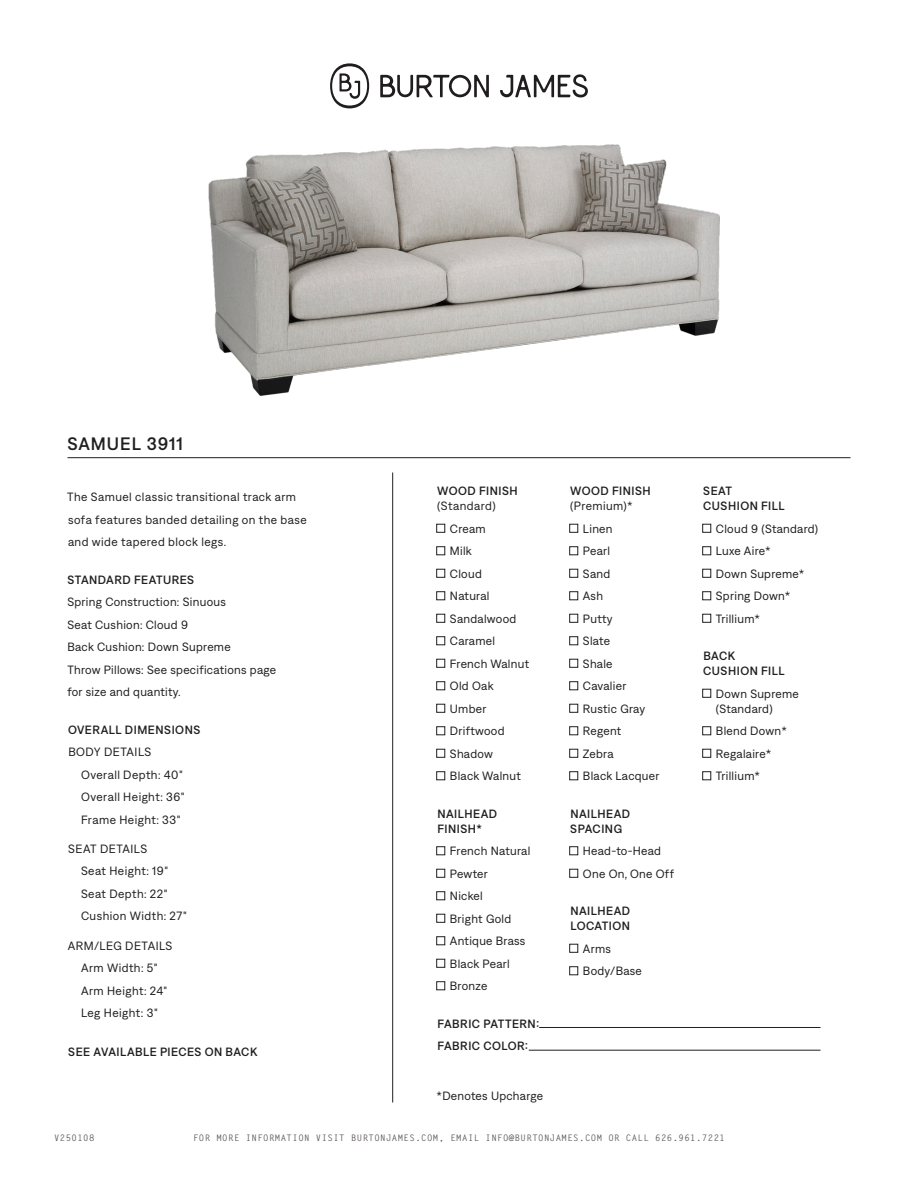
<style>
.page{position:relative;width:918px;height:1188px;background:#fff}
.page>*{position:absolute;margin:0;border:0;box-sizing:border-box;transform-origin:0 0}
.t1{font:500 18px "Denim INK";letter-spacing:.05em;color:#211f20}
.t2{font:12px/22.5px "Denim";letter-spacing:.025em;color:#201d1e}
.t3{font:500 12px "Denim INK";letter-spacing:.045em;color:#211f20}
.t4{font:12px "Denim";letter-spacing:.04em;color:#211f20}
.t5{font:700 9px "Letter Gothic Std";letter-spacing:.05em;color:#635d5d}
</style>
<div class="page">
<svg style="left:330px;top:63px;width:39px;height:45px"></svg>
<svg style="left:380px;top:75px;width:109px;height:23px"></svg>
<svg style="left:500px;top:74px;width:88px;height:24px"></svg>
<hr style="left:68px;top:457px;width:782px;height:1px;background:#211f20">
<img style="left:208px;top:145px;width:512px;height:250px">
<hr style="left:392px;top:472px;width:1px;height:630px;background:#211f20">
<hr style="left:539px;top:1027px;width:281px;height:1px;background:#211f20">
<hr style="left:529px;top:1050px;width:291px;height:1px;background:#211f20">
<div style="left:436px;top:524px;width:9px;height:8px;background:#fff;border:1px solid #211f20"></div>
<div style="left:436px;top:547px;width:9px;height:8px;background:#fff;border:1px solid #211f20"></div>
<div style="left:436px;top:569px;width:9px;height:9px;background:#fff;border:1px solid #211f20"></div>
<div style="left:436px;top:592px;width:9px;height:8px;background:#fff;border:1px solid #211f20"></div>
<div style="left:436px;top:614px;width:9px;height:8px;background:#fff;border:1px solid #211f20"></div>
<div style="left:436px;top:637px;width:9px;height:8px;background:#fff;border:1px solid #211f20"></div>
<div style="left:436px;top:659px;width:9px;height:9px;background:#fff;border:1px solid #211f20"></div>
<div style="left:436px;top:682px;width:9px;height:8px;background:#fff;border:1px solid #211f20"></div>
<div style="left:436px;top:704px;width:9px;height:8px;background:#fff;border:1px solid #211f20"></div>
<div style="left:436px;top:727px;width:9px;height:8px;background:#fff;border:1px solid #211f20"></div>
<div style="left:436px;top:749px;width:9px;height:9px;background:#fff;border:1px solid #211f20"></div>
<div style="left:436px;top:772px;width:9px;height:8px;background:#fff;border:1px solid #211f20"></div>
<div style="left:436px;top:847px;width:9px;height:8px;background:#fff;border:1px solid #211f20"></div>
<div style="left:436px;top:869px;width:9px;height:9px;background:#fff;border:1px solid #211f20"></div>
<div style="left:436px;top:892px;width:9px;height:8px;background:#fff;border:1px solid #211f20"></div>
<div style="left:436px;top:914px;width:9px;height:8px;background:#fff;border:1px solid #211f20"></div>
<div style="left:436px;top:937px;width:9px;height:8px;background:#fff;border:1px solid #211f20"></div>
<div style="left:436px;top:959px;width:9px;height:9px;background:#fff;border:1px solid #211f20"></div>
<div style="left:436px;top:982px;width:9px;height:8px;background:#fff;border:1px solid #211f20"></div>
<div style="left:569px;top:847px;width:9px;height:8px;background:#fff;border:1px solid #211f20"></div>
<div style="left:569px;top:869px;width:9px;height:9px;background:#fff;border:1px solid #211f20"></div>
<div style="left:569px;top:944px;width:9px;height:8px;background:#fff;border:1px solid #211f20"></div>
<div style="left:569px;top:967px;width:9px;height:8px;background:#fff;border:1px solid #211f20"></div>
<div style="left:702px;top:524px;width:9px;height:8px;background:#fff;border:1px solid #211f20"></div>
<div style="left:702px;top:547px;width:9px;height:8px;background:#fff;border:1px solid #211f20"></div>
<div style="left:702px;top:569px;width:9px;height:9px;background:#fff;border:1px solid #211f20"></div>
<div style="left:702px;top:592px;width:9px;height:8px;background:#fff;border:1px solid #211f20"></div>
<div style="left:702px;top:614px;width:9px;height:8px;background:#fff;border:1px solid #211f20"></div>
<div style="left:702px;top:689px;width:9px;height:9px;background:#fff;border:1px solid #211f20"></div>
<div style="left:702px;top:727px;width:9px;height:8px;background:#fff;border:1px solid #211f20"></div>
<div style="left:702px;top:749px;width:9px;height:9px;background:#fff;border:1px solid #211f20"></div>
<div style="left:702px;top:772px;width:9px;height:8px;background:#fff;border:1px solid #211f20"></div>
<div style="left:569px;top:524px;width:9px;height:8px;background:#fff;border:1px solid #211f20"></div>
<div style="left:569px;top:547px;width:9px;height:8px;background:#fff;border:1px solid #211f20"></div>
<div style="left:569px;top:569px;width:9px;height:9px;background:#fff;border:1px solid #211f20"></div>
<div style="left:569px;top:592px;width:9px;height:8px;background:#fff;border:1px solid #211f20"></div>
<div style="left:569px;top:614px;width:9px;height:8px;background:#fff;border:1px solid #211f20"></div>
<div style="left:569px;top:637px;width:9px;height:8px;background:#fff;border:1px solid #211f20"></div>
<div style="left:569px;top:659px;width:9px;height:9px;background:#fff;border:1px solid #211f20"></div>
<div style="left:569px;top:682px;width:9px;height:8px;background:#fff;border:1px solid #211f20"></div>
<div style="left:569px;top:704px;width:9px;height:8px;background:#fff;border:1px solid #211f20"></div>
<div style="left:569px;top:727px;width:9px;height:8px;background:#fff;border:1px solid #211f20"></div>
<div style="left:569px;top:749px;width:9px;height:9px;background:#fff;border:1px solid #211f20"></div>
<div style="left:569px;top:772px;width:9px;height:8px;background:#fff;border:1px solid #211f20"></div>
<p class="t1" style="left:68px;top:431px;width:117px">SAMUEL 3911</p>
<p class="t2" style="left:67px;top:485px;width:241px">The Samuel classic transitional track arm sofa features banded detailing on the base and wide tapered block legs.</p>
<p class="t3" style="left:68px;top:571px;width:128px">STANDARD FEATURES</p>
<p class="t2" style="left:68px;top:590px;width:160px">Spring Construction: Sinuous</p>
<p class="t2" style="left:68px;top:612px;width:122px">Seat Cushion: Cloud 9</p>
<p class="t2" style="left:68px;top:635px;width:165px">Back Cushion: Down Supreme</p>
<p class="t2" style="left:68px;top:657px;width:210px">Throw Pillows: See specifications page for size and quantity.</p>
<p class="t3" style="left:68px;top:721px;width:134px">OVERALL DIMENSIONS</p>
<p class="t2" style="left:68px;top:740px;width:85px">BODY DETAILS</p>
<p class="t2" style="left:81px;top:762px;width:103px">Overall Depth: 40"</p>
<p class="t2" style="left:81px;top:785px;width:105px">Overall Height: 36"</p>
<p class="t2" style="left:81px;top:807px;width:101px">Frame Height: 33"</p>
<p class="t2" style="left:68px;top:837px;width:81px">SEAT DETAILS</p>
<p class="t2" style="left:81px;top:859px;width:89px">Seat Height: 19"</p>
<p class="t2" style="left:81px;top:882px;width:88px">Seat Depth: 22"</p>
<p class="t2" style="left:81px;top:904px;width:107px">Cushion Width: 27"</p>
<p class="t2" style="left:68px;top:933px;width:106px">ARM/LEG DETAILS</p>
<p class="t2" style="left:81px;top:956px;width:78px">Arm Width: 5"</p>
<p class="t2" style="left:81px;top:978px;width:88px">Arm Height: 24"</p>
<p class="t2" style="left:81px;top:1001px;width:78px">Leg Height: 3"</p>
<p class="t3" style="left:68px;top:1043px;width:191px">SEE AVAILABLE PIECES ON BACK</p>
<p class="t3" style="left:437px;top:482px;width:82px">WOOD FINISH</p>
<p class="t4" style="left:437px;top:497px;width:60px">(Standard)</p>
<p class="t2" style="left:450px;top:516px;width:37px">Cream</p>
<p class="t2" style="left:450px;top:539px;width:23px">Milk</p>
<p class="t2" style="left:450px;top:561px;width:33px">Cloud</p>
<p class="t2" style="left:450px;top:584px;width:41px">Natural</p>
<p class="t2" style="left:450px;top:606px;width:68px">Sandalwood</p>
<p class="t2" style="left:450px;top:629px;width:47px">Caramel</p>
<p class="t2" style="left:450px;top:651px;width:81px">French Walnut</p>
<p class="t2" style="left:450px;top:674px;width:45px">Old Oak</p>
<p class="t2" style="left:450px;top:696px;width:38px">Umber</p>
<p class="t2" style="left:450px;top:719px;width:56px">Driftwood</p>
<p class="t2" style="left:450px;top:741px;width:45px">Shadow</p>
<p class="t2" style="left:450px;top:764px;width:72px">Black Walnut</p>
<p class="t3" style="left:437px;top:805px;width:61px">NAILHEAD</p>
<p class="t3" style="left:437px;top:820px;width:46px">FINISH*</p>
<p class="t2" style="left:450px;top:839px;width:82px">French Natural</p>
<p class="t2" style="left:450px;top:861px;width:39px">Pewter</p>
<p class="t2" style="left:450px;top:884px;width:34px">Nickel</p>
<p class="t2" style="left:450px;top:906px;width:63px">Bright Gold</p>
<p class="t2" style="left:450px;top:929px;width:77px">Antique Brass</p>
<p class="t2" style="left:450px;top:951px;width:61px">Black Pearl</p>
<p class="t2" style="left:450px;top:974px;width:39px">Bronze</p>
<p class="t3" style="left:437px;top:1015px;width:103px">FABRIC PATTERN:</p>
<p class="t3" style="left:437px;top:1037px;width:92px">FABRIC COLOR:</p>
<p class="t2" style="left:436px;top:1084px;width:108px">*Denotes Upcharge</p>
<p class="t3" style="left:570px;top:482px;width:82px">WOOD FINISH</p>
<p class="t4" style="left:570px;top:497px;width:64px">(Premium)*</p>
<p class="t2" style="left:583px;top:516px;width:31px">Linen</p>
<p class="t2" style="left:583px;top:539px;width:29px">Pearl</p>
<p class="t2" style="left:583px;top:561px;width:29px">Sand</p>
<p class="t2" style="left:583px;top:584px;width:22px">Ash</p>
<p class="t2" style="left:583px;top:606px;width:31px">Putty</p>
<p class="t2" style="left:583px;top:629px;width:29px">Slate</p>
<p class="t2" style="left:583px;top:651px;width:31px">Shale</p>
<p class="t2" style="left:583px;top:674px;width:45px">Cavalier</p>
<p class="t2" style="left:583px;top:696px;width:64px">Rustic Gray</p>
<p class="t2" style="left:583px;top:719px;width:40px">Regent</p>
<p class="t2" style="left:583px;top:741px;width:32px">Zebra</p>
<p class="t2" style="left:583px;top:764px;width:78px">Black Lacquer</p>
<p class="t3" style="left:570px;top:805px;width:61px">NAILHEAD</p>
<p class="t3" style="left:570px;top:820px;width:53px">SPACING</p>
<p class="t2" style="left:583px;top:839px;width:79px">Head-to-Head</p>
<p class="t2" style="left:583px;top:861px;width:93px">One On, One Off</p>
<p class="t3" style="left:570px;top:902px;width:61px">NAILHEAD</p>
<p class="t3" style="left:570px;top:917px;width:61px">LOCATION</p>
<p class="t2" style="left:583px;top:936px;width:30px">Arms</p>
<p class="t2" style="left:583px;top:959px;width:60px">Body/Base</p>
<p class="t3" style="left:703px;top:482px;width:30px">SEAT</p>
<p class="t3" style="left:703px;top:497px;width:83px">CUSHION FILL</p>
<p class="t2" style="left:716px;top:516px;width:104px">Cloud 9 (Standard)</p>
<p class="t2" style="left:716px;top:539px;width:56px">Luxe Aire*</p>
<p class="t2" style="left:716px;top:561px;width:90px">Down Supreme*</p>
<p class="t2" style="left:716px;top:584px;width:76px">Spring Down*</p>
<p class="t2" style="left:716px;top:606px;width:46px">Trillium*</p>
<p class="t3" style="left:703px;top:647px;width:33px">BACK</p>
<p class="t3" style="left:703px;top:662px;width:83px">CUSHION FILL</p>
<p class="t2" style="left:716px;top:681px;width:84px">Down Supreme</p>
<p class="t2" style="left:716px;top:696px;width:58px">(Standard)</p>
<p class="t2" style="left:716px;top:719px;width:72px">Blend Down*</p>
<p class="t2" style="left:716px;top:741px;width:57px">Regalaire*</p>
<p class="t2" style="left:716px;top:764px;width:46px">Trillium*</p>
<p class="t5" style="left:54px;top:1132px;width:42px">V250108</p>
<p class="t5" style="left:193px;top:1132px;width:533px">FOR MORE INFORMATION VISIT BURTONJAMES.COM, EMAIL INFO@BURTONJAMES.COM OR CALL 626.961.7221</p>
</div>
